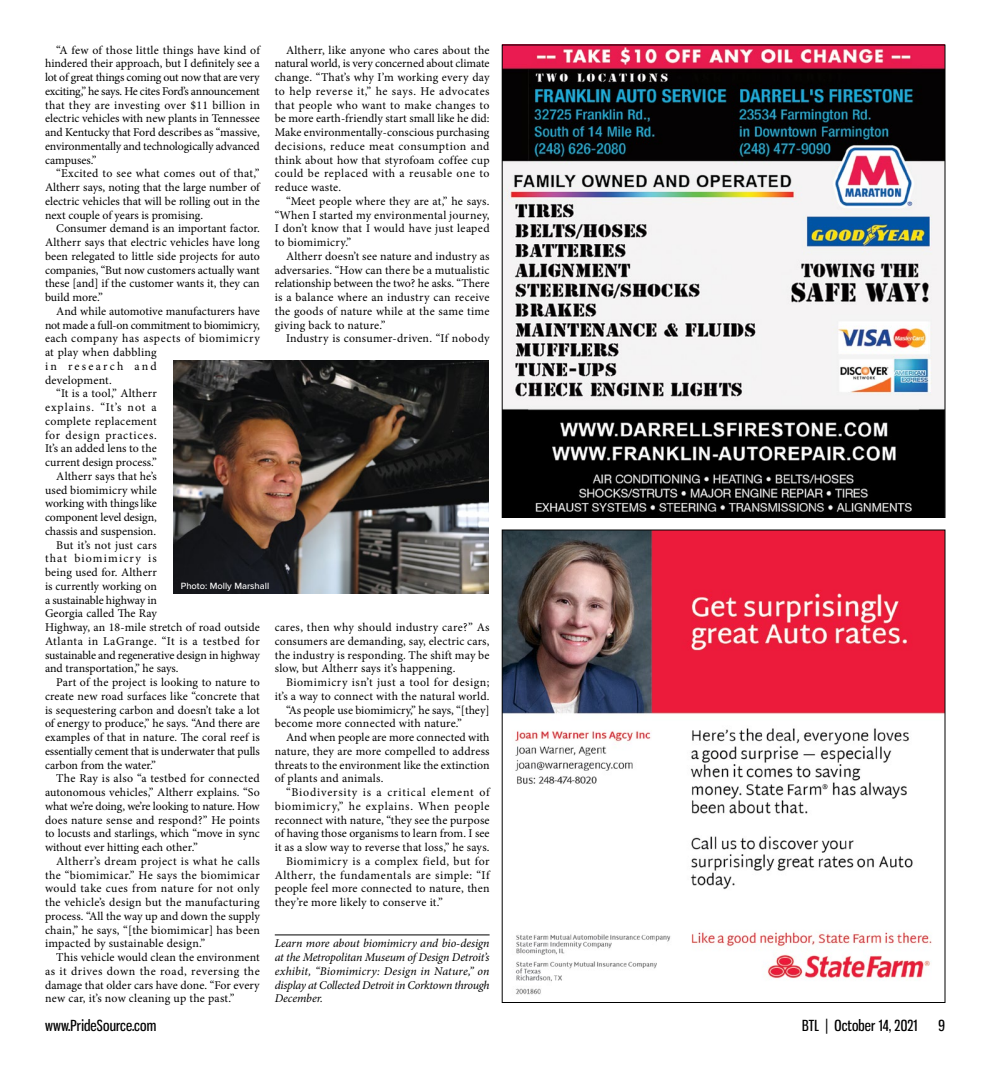
<style>
.page{position:relative;width:990px;height:1080px;background:#fff}
.page>*{position:absolute;margin:0;border:0;box-sizing:border-box;transform-origin:0 0}
.t1{font:15px "Gnuolane Rg";letter-spacing:.01em;color:#000}
.t2{font:11.88px/13.8px "Minion Pro";letter-spacing:.01em;color:#000;text-align:justify}
.t3{font:11.88px "Minion Pro";letter-spacing:.045em;color:#000}
.t4{font:italic 11.88px/13.8px "Minion Pro";letter-spacing:-.025em;color:#000;text-align:justify}
.t5{font:11.88px "Minion Pro";letter-spacing:-.01em;color:#000}
.t6{font:11.88px "Minion Pro";letter-spacing:.03em;color:#000}
.t7{font:11.88px "Minion Pro";letter-spacing:-.015em;color:#000}
.t8{font:11.88px "Minion Pro";letter-spacing:-.02em;color:#000}
.t9{font:11.88px "Minion Pro";letter-spacing:.035em;color:#000}
.t10{font:11.88px "Minion Pro";letter-spacing:.04em;color:#000}
.t11{font:11.88px "Minion Pro";letter-spacing:.07em;color:#000}
.t12{font:11.88px "Minion Pro";letter-spacing:.06em;color:#000}
.t13{font:11.88px "Minion Pro";letter-spacing:.065em;color:#000}
.t14{font:11.88px "Minion Pro";letter-spacing:.075em;color:#000}
.t15{font:11.88px "Minion Pro";letter-spacing:.1em;color:#000}
.t16{font:11.88px "Minion Pro";letter-spacing:.185em;color:#000}
.t17{font:500 9.38px "Proxima Nova";color:#fff}
</style>
<div class="page">
<hr style="left:275px;top:935px;width:215px;height:1px;background:#000">
<img style="left:174px;top:360px;width:315px;height:234px">
<img style="left:504px;top:47px;width:439px;height:469px">
<img style="left:504px;top:532px;width:439px;height:463px">
<p class="t2" style="left:45px;top:43px;width:216px;text-indent:11px">“A few of those little things have kind of hindered their approach, but I definitely see a lot of great things coming out now that are very exciting,” he says. He cites Ford’s announcement that they are investing over $11 billion in electric vehicles with new plants in Tennessee and Kentucky that Ford describes as “massive, environmentally and technologically advanced campuses.”</p>
<p class="t2" style="left:45px;top:167px;width:216px;text-indent:11px">“Excited to see what comes out of that,” Altherr says, noting that the large number of electric vehicles that will be rolling out in the next couple of years is promising.</p>
<p class="t2" style="left:45px;top:222px;width:216px;text-indent:11px">Consumer demand is an important factor.<br>Altherr says that electric vehicles have long been relegated to little side projects for auto companies, “But now customers actually want these [and] if the customer wants it, they can build more.”</p>
<p class="t2" style="left:56px;top:304px;width:205px">And while automotive manufacturers have</p>
<p class="t8" style="left:45px;top:317px;width:216px">not made a full-on commitment to biomimicry,</p>
<p class="t10" style="left:45px;top:331px;width:216px">each company has aspects of biomimicry</p>
<p class="t2" style="left:45px;top:346px;width:113px">at play when dabbling</p>
<p class="t16" style="left:45px;top:358px;width:113px">in research and</p>
<p class="t2" style="left:45px;top:373px;width:68px">development.</p>
<p class="t2" style="left:56px;top:387px;width:102px">“It is a tool,” Altherr</p>
<p class="t14" style="left:45px;top:399px;width:113px">explains. “It’s not a</p>
<p class="t6" style="left:45px;top:413px;width:113px">complete replacement</p>
<p class="t13" style="left:45px;top:427px;width:113px">for design practices.</p>
<p class="t2" style="left:45px;top:442px;width:113px">It’s an added lens to the</p>
<p class="t2" style="left:45px;top:456px;width:113px">current design process.”</p>
<p class="t2" style="left:56px;top:469px;width:102px">Altherr says that he’s</p>
<p class="t2" style="left:45px;top:483px;width:113px">used biomimicry while</p>
<p class="t5" style="left:45px;top:496px;width:113px">working with things like</p>
<p class="t5" style="left:45px;top:509px;width:113px">component level design,</p>
<p class="t2" style="left:45px;top:524px;width:113px">chassis and suspension.</p>
<p class="t2" style="left:56px;top:538px;width:102px">But it’s not just cars</p>
<p class="t15" style="left:45px;top:551px;width:113px">that biomimicry is</p>
<p class="t2" style="left:45px;top:566px;width:113px">being used for. Altherr</p>
<p class="t2" style="left:45px;top:579px;width:113px">is currently working on</p>
<p class="t5" style="left:45px;top:592px;width:113px">a sustainable highway in</p>
<p class="t2" style="left:45px;top:607px;width:113px">Georgia called The Ray</p>
<p class="t2" style="left:45px;top:621px;width:216px">Highway, an 18-mile stretch of road outside</p>
<p class="t3" style="left:45px;top:633px;width:216px">Atlanta in LaGrange. “It is a testbed for</p>
<p class="t5" style="left:45px;top:647px;width:216px">sustainable and regenerative design in highway</p>
<p class="t2" style="left:45px;top:662px;width:135px">and transportation,” he says.</p>
<p class="t2" style="left:56px;top:676px;width:205px">Part of the project is looking to nature to</p>
<p class="t2" style="left:45px;top:689px;width:216px">create new road surfaces like “concrete that</p>
<p class="t2" style="left:45px;top:703px;width:216px">is sequestering carbon and doesn’t take a lot</p>
<p class="t2" style="left:45px;top:717px;width:216px">of energy to produce,” he says. “And there are</p>
<p class="t2" style="left:45px;top:731px;width:216px">examples of that in nature. The coral reef is</p>
<p class="t5" style="left:45px;top:743px;width:216px">essentially cement that is underwater that pulls</p>
<p class="t2" style="left:45px;top:758px;width:112px">carbon from the water.”</p>
<p class="t2" style="left:56px;top:772px;width:205px">The Ray is also “a testbed for connected</p>
<p class="t2" style="left:45px;top:786px;width:216px">autonomous vehicles,” Altherr explains. “So</p>
<p class="t7" style="left:45px;top:798px;width:216px">what we’re doing, we’re looking to nature. How</p>
<p class="t2" style="left:45px;top:813px;width:216px">does nature sense and respond?” He points</p>
<p class="t2" style="left:45px;top:827px;width:216px">to locusts and starlings, which “move in sync</p>
<p class="t2" style="left:45px;top:841px;width:154px">without ever hitting each other.”</p>
<p class="t9" style="left:56px;top:853px;width:205px">Altherr’s dream project is what he calls</p>
<p class="t6" style="left:45px;top:867px;width:216px">the “biomimicar.” He says the biomimicar</p>
<p class="t6" style="left:45px;top:881px;width:216px">would take cues from nature for not only</p>
<p class="t2" style="left:45px;top:896px;width:216px">the vehicle’s design but the manufacturing</p>
<p class="t2" style="left:45px;top:909px;width:216px">process. “All the way up and down the supply</p>
<p class="t2" style="left:45px;top:923px;width:216px">chain,” he says, “[the biomimicar] has been</p>
<p class="t2" style="left:45px;top:937px;width:162px">impacted by sustainable design.”</p>
<p class="t2" style="left:56px;top:951px;width:205px">This vehicle would clean the environment</p>
<p class="t3" style="left:45px;top:963px;width:216px">as it drives down the road, reversing the</p>
<p class="t2" style="left:45px;top:978px;width:216px">damage that older cars have done. “For every</p>
<p class="t2" style="left:45px;top:992px;width:191px">new car, it’s now cleaning up the past.”</p>
<p class="t2" style="left:275px;top:43px;width:216px;text-indent:11px">Altherr, like anyone who cares about the natural world, is very concerned about climate change. “That’s why I’m working every day to help reverse it,” he says. He advocates that people who want to make changes to be more earth-friendly start small like he did:<br>Make environmentally-conscious purchasing decisions, reduce meat consumption and think about how that styrofoam coffee cup could be replaced with a reusable one to reduce waste.</p>
<p class="t2" style="left:275px;top:194px;width:216px;text-indent:11px">“Meet people where they are at,” he says. “When I started my environmental journey, I don’t know that I would have just leaped to biomimicry.”</p>
<p class="t2" style="left:275px;top:249px;width:216px;text-indent:11px">Altherr doesn’t see nature and industry as adversaries. “How can there be a mutualistic relationship between the two? he asks. “There is a balance where an industry can receive the goods of nature while at the same time giving back to nature.”</p>
<p class="t2" style="left:286px;top:332px;width:205px">Industry is consumer-driven. “If nobody</p>
<p class="t17" style="left:181px;top:579px;width:90px">Photo: Molly Marshall</p>
<p class="t2" style="left:275px;top:621px;width:216px">cares, then why should industry care?” As consumers are demanding, say, electric cars, the industry is responding. The shift may be slow, but Altherr says it’s happening.</p>
<p class="t3" style="left:286px;top:674px;width:205px">Biomimicry isn’t just a tool for design;</p>
<p class="t2" style="left:275px;top:689px;width:216px">it’s a way to connect with the natural world.</p>
<p class="t2" style="left:286px;top:703px;width:205px">“As people use biomimicry,” he says, “[they]</p>
<p class="t2" style="left:275px;top:717px;width:189px">become more connected with nature.”</p>
<p class="t2" style="left:286px;top:731px;width:205px">And when people are more connected with</p>
<p class="t2" style="left:275px;top:744px;width:216px">nature, they are more compelled to address</p>
<p class="t2" style="left:275px;top:758px;width:216px">threats to the environment like the extinction</p>
<p class="t2" style="left:275px;top:772px;width:110px">of plants and animals.</p>
<p class="t11" style="left:286px;top:784px;width:205px">“Biodiversity is a critical element of</p>
<p class="t12" style="left:275px;top:798px;width:216px">biomimicry,” he explains. When people</p>
<p class="t2" style="left:275px;top:813px;width:216px">reconnect with nature, “they see the purpose</p>
<p class="t2" style="left:275px;top:827px;width:216px">of having those organisms to learn from. I see</p>
<p class="t2" style="left:275px;top:841px;width:216px">it as a slow way to reverse that loss,” he says.</p>
<p class="t3" style="left:286px;top:853px;width:205px">Biomimicry is a complex field, but for</p>
<p class="t3" style="left:275px;top:867px;width:216px">Altherr, the fundamentals are simple: “If</p>
<p class="t2" style="left:275px;top:882px;width:216px">people feel more connected to nature, then</p>
<p class="t2" style="left:275px;top:896px;width:170px">they’re more likely to conserve it.”</p>
<p class="t4" style="left:275px;top:937px;width:216px">Learn more about biomimicry and bio-design at the Metropolitan Museum of Design Detroit’s exhibit, “Biomimicry: Design in Nature,” on display at Collected Detroit in Corktown through December.</p>
<p class="t1" style="left:45px;top:1016px;width:113px">www.PrideSource.com</p>
<p class="t1" style="left:802px;top:1016px;width:117px">BTL | October 14, 2021</p>
<p class="t1" style="left:939px;top:1016px;width:8px">9</p>
</div>
